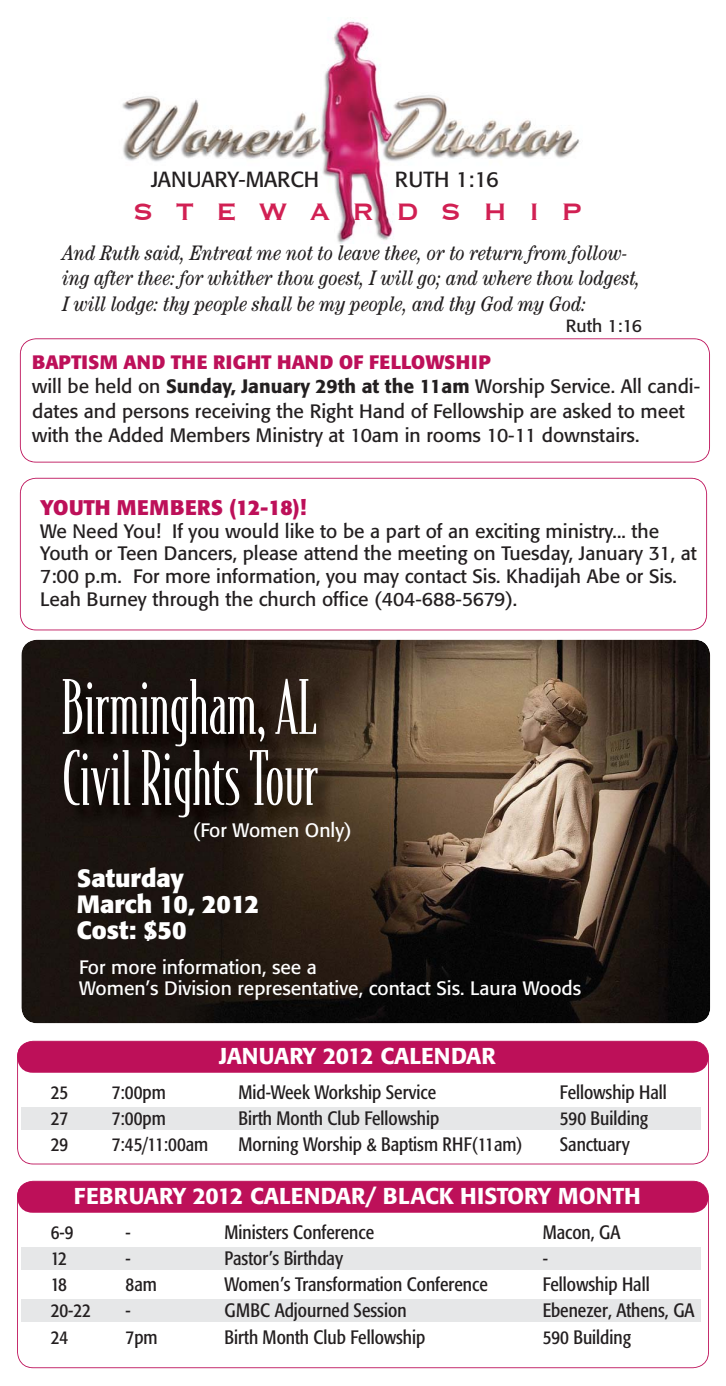
<style>
.page{position:relative;width:726px;height:1386px;background:#fff}
.page>*{position:absolute;margin:0;border:0;box-sizing:border-box;transform-origin:0 0}
.t1{font:300 71.05px/71px "Bodega Serif";color:#fff}
.t2{font:30.97px "Copperplate";color:#d12053}
.t3{font:700 24.85px/26.2px "Formata";color:#fff}
.t4{font:500 22.75px "Formata";color:#fff}
.t5{font:21.7px "Formata";color:#231f20}
.t6{font:italic condensed 21px/25.2px "Century";color:#231f20}
.t7{font:700 21px "Formata";letter-spacing:.01em;color:#bd1059}
.t8{font:19.25px/22.8px "Formata";color:#231f20}
.t9{font:condensed 19.25px/26.2px "Formata";color:#231f20}
.t10{font:19.25px/21px "Formata";color:#fff}
.t11{font:17.5px "Formata";color:#231f20}
.s1{font-weight:700;color:#bd1059}
.s2{font-weight:500}
</style>
<div class="page">
<svg style="left:19px;top:393px;width:17px;height:85px"></svg>
<img style="left:122px;top:21px;width:457px;height:223px">
<svg style="left:17px;top:1041px;width:692px;height:123px"></svg>
<svg style="left:17px;top:1181px;width:692px;height:187px"></svg>
<div style="left:17px;top:1041px;width:691px;height:32px;background:#bd1059;border-radius:16px"></div>
<div style="left:17px;top:1181px;width:691px;height:32px;background:#bd1059;border-radius:16px"></div>
<div style="left:21px;top:1107px;width:680px;height:23px;background:#e6e7e8"></div>
<div style="left:21px;top:1247px;width:680px;height:23px;background:#e6e7e8"></div>
<div style="left:21px;top:1299px;width:680px;height:23px;background:#e6e7e8"></div>
<svg style="left:20px;top:478px;width:687px;height:152px"></svg>
<svg style="left:20px;top:338px;width:690px;height:125px"></svg>
<img style="left:21px;top:640px;width:689px;height:383px;border-radius:16px">
<img style="left:65px;top:682px;width:273px;height:156px">
<p class="t5" style="left:151px;top:170px;width:170px">JANUARY-MARCH</p>
<p class="t5" style="left:395px;top:170px;width:105px">RUTH 1:16</p>
<p class="t2" style="left:133px;top:197px;width:450px">S T E W A R D S H I P</p>
<p class="t6" style="left:63px;top:242px;width:580px">And Ruth said, Entreat me not to leave thee, or to return from follow&shy;ing after thee: for whither thou goest, I will go; and where thou lodgest,<br>I will lodge: thy people shall be my people, and thy God my God:</p>
<p class="t11" style="left:566px;top:318px;width:78px">Ruth 1:16</p>
<p class="t8" style="left:32px;top:351px;width:669px;line-height:24.5px"><span class="s1">BAPTISM AND THE RIGHT HAND OF FELLOWSHIP<br></span>will be held on <span class="s2">Sunday, January 29th at the 11am</span> Worship Service. All candi&shy;dates and persons receiving the Right Hand of Fellowship are asked to meet with the Added Members Ministry at 10am in rooms 10-11 downstairs.</p>
<p class="t7" style="left:40px;top:498px;width:268px">YOUTH MEMBERS (12-18)!</p>
<p class="t8" style="left:40px;top:521px;width:658px">We Need You! If you would like to be a part of an exciting ministry... the Youth or Teen Dancers, please attend the meeting on Tuesday, January 31, at 7:00 p.m. For more information, you may contact Sis. Khadijah Abe or Sis.<br>Leah Burney through the church office (404-688-5679).</p>
<p class="t1" style="left:62px;top:677px;width:258px">Birmingham, AL<br>Civil Rights Tour</p>
<p class="t10" style="left:193px;top:821px;width:161px">(For Women Only)</p>
<p class="t3" style="left:77px;top:867px;width:184px">Saturday<br>March 10, 2012<br>Cost: $50</p>
<p class="t10" style="left:79px;top:959px;width:504px">For more information, see a<br>Women’s Division representative, contact Sis. Laura Woods</p>
<p class="t9" style="left:51px;top:1080px;width:19px;text-align:justify">25<br>27<br>29</p>
<p class="t9" style="left:112px;top:1080px;width:98px">7:00pm<br>7:00pm<br>7:45/11:00am</p>
<p class="t4" style="left:219px;top:1046px;width:278px">JANUARY 2012 CALENDAR</p>
<p class="t9" style="left:238px;top:1080px;width:286px">Mid-Week Workship Service<br>Birth Month Club Fellowship<br>Morning Worship &amp; Baptism RHF(11am)</p>
<p class="t9" style="left:560px;top:1080px;width:109px">Fellowship Hall<br>590 Building<br>Sanctuary</p>
<p class="t4" style="left:74px;top:1186px;width:569px">FEBRUARY 2012 CALENDAR/ BLACK HISTORY MONTH</p>
<p class="t9" style="left:51px;top:1220px;width:42px">6-9<br>12<br>18<br>20-22<br>24</p>
<p class="t9" style="left:126px;top:1220px;width:34px">-<br>-<br>8am -<br>7pm</p>
<p class="t9" style="left:224px;top:1220px;width:265px">Ministers Conference<br>Pastor’s Birthday<br>Women’s Transformation Conference<br>GMBC Adjourned Session<br>Birth Month Club Fellowship</p>
<p class="t9" style="left:543px;top:1220px;width:153px">Macon, GA<br>-<br>Fellowship Hall<br>Ebenezer, Athens, GA<br>590 Building</p>
</div>
